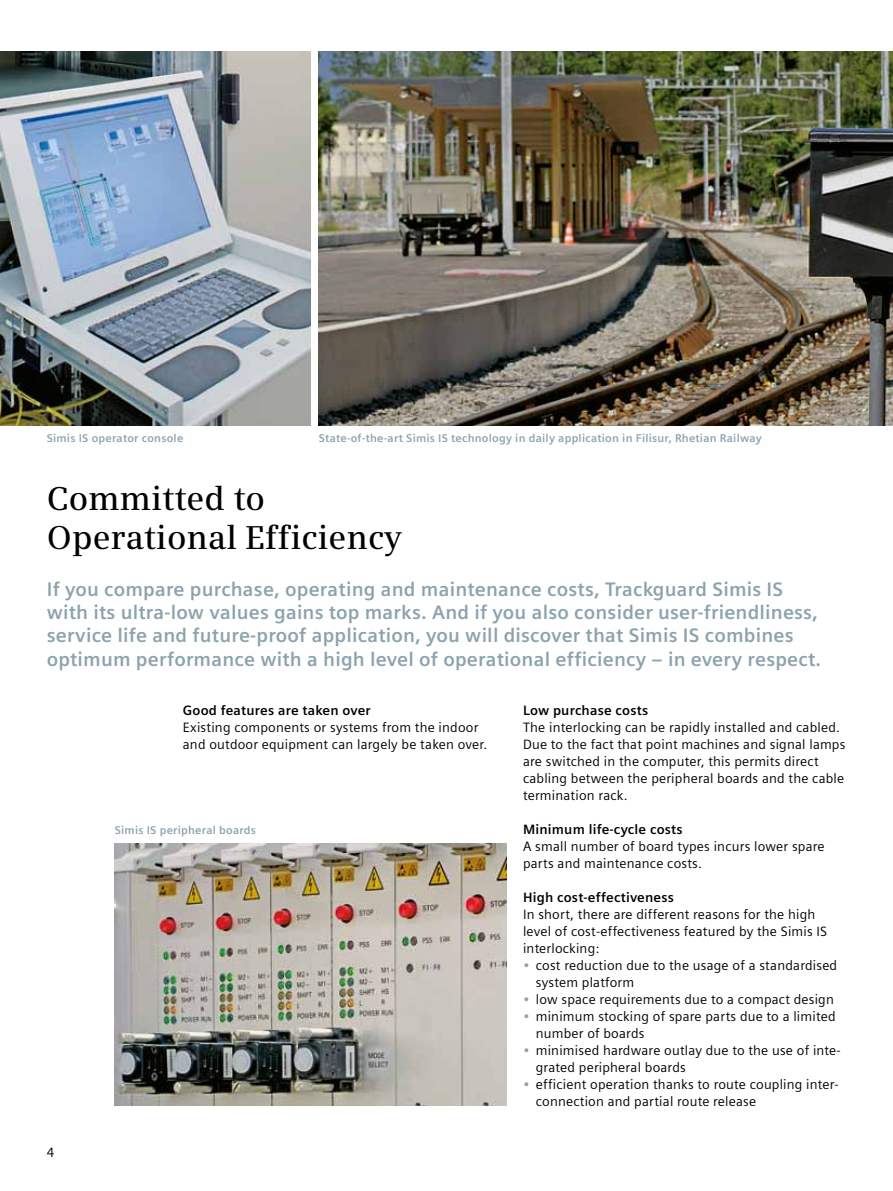
<style>
.page{position:relative;width:893px;height:1191px;background:#fff}
.page>*{position:absolute;margin:0;border:0;box-sizing:border-box;transform-origin:0 0}
.t1{font:600 33px/38.2px "Siemens Serif";letter-spacing:.005em;color:#000}
.t2{font:700 19.5px/23.4px "Siemens Sans";letter-spacing:.01em;color:#8ca3af}
.t3{font:13.5px/17px "Siemens Sans";letter-spacing:.015em;color:#000}
.t4{font:700 13.5px "Siemens Sans";letter-spacing:.015em;color:#000}
.t5{font:700 11.25px "Siemens Sans";letter-spacing:.02em;color:#8ca3af}
.s1{color:#8ca3af}
</style>
<div class="page">
<img style="left:319px;top:51px;width:574px;height:374px">
<img style="left:115px;top:843px;width:391px;height:263px">
<img style="left:0;top:51px;width:310px;height:374px">
<p class="t5" style="left:47px;top:432px;width:138px">Simis IS operator console</p>
<p class="t5" style="left:319px;top:432px;width:444px">State-of-the-art Simis IS technology in daily application in Filisur, Rhetian Railway</p>
<h1 class="t1" style="left:47px;top:480px;width:357px">Committed to<br>Operational Efficiency</h1>
<p class="t2" style="left:47px;top:577px;width:776px">If you compare purchase, operating and maintenance costs, Trackguard Simis IS with its ultra-low values gains top marks. And if you also consider user-friendliness, service life and future-proof application, you will discover that Simis IS combines optimum performance with a high level of operational efficiency – in every respect.</p>
<p class="t3" style="left:47px;top:1143px;width:9px">4</p>
<p class="t4" style="left:183px;top:702px;width:189px">Good features are taken over</p>
<p class="t3" style="left:183px;top:718px;width:306px">Existing components or systems from the indoor and outdoor equipment can largely be taken over.</p>
<p class="t5" style="left:115px;top:823px;width:143px">Simis IS peripheral boards</p>
<p class="t4" style="left:523px;top:702px;width:127px">Low purchase costs</p>
<p class="t3" style="left:523px;top:718px;width:324px">The interlocking can be rapidly installed and cabled.<br>Due to the fact that point machines and signal lamps are switched in the computer, this permits direct cabling between the peripheral boards and the cable termination rack.</p>
<p class="t4" style="left:523px;top:821px;width:161px">Minimum life-cycle costs</p>
<p class="t3" style="left:523px;top:837px;width:303px">A small number of board types incurs lower spare parts and maintenance costs.</p>
<p class="t4" style="left:523px;top:889px;width:152px">High cost-effectiveness</p>
<p class="t3" style="left:523px;top:905px;width:306px">In short, there are different reasons for the high level of cost-effectiveness featured by the Simis IS interlocking:</p>
<p class="t3" style="left:536px;top:956px;width:303px;text-indent:-13px"><span class="s1">•</span> cost reduction due to the usage of a standardised system platform</p>
<p class="t3" style="left:523px;top:990px;width:312px"><span class="s1">•</span> low space requirements due to a compact design</p>
<p class="t3" style="left:536px;top:1007px;width:301px;text-indent:-13px"><span class="s1">•</span> minimum stocking of spare parts due to a limited number of boards</p>
<p class="t3" style="left:536px;top:1041px;width:306px;text-indent:-13px"><span class="s1">•</span> minimised hardware outlay due to the use of inte&shy;grated peripheral boards</p>
<p class="t3" style="left:536px;top:1075px;width:304px;text-indent:-13px"><span class="s1">•</span> efficient operation thanks to route coupling inter&shy;connection and partial route release</p>
</div>
